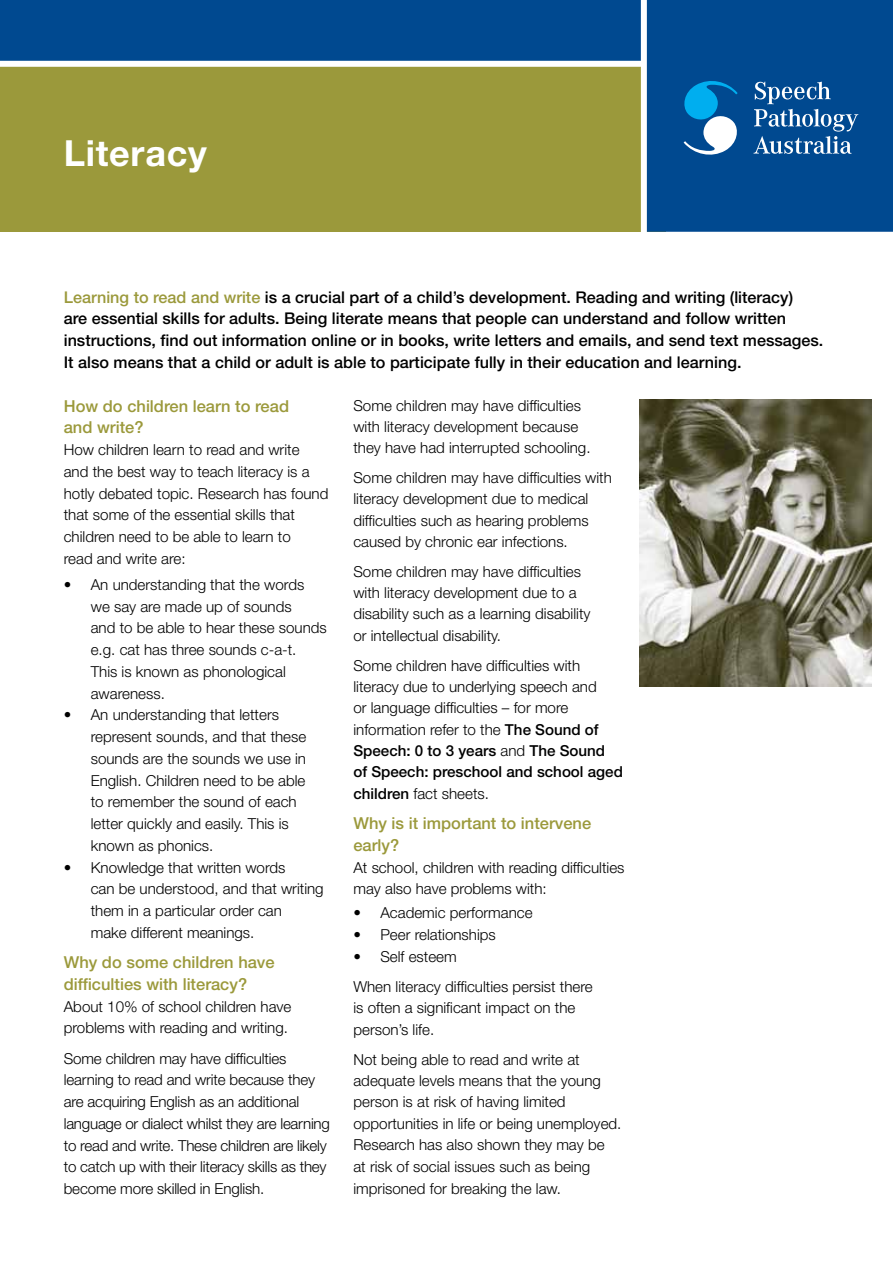
<style>
.page{position:relative;width:893px;height:1263px;background:#fff}
.page>*{position:absolute;margin:0;border:0;box-sizing:border-box;transform-origin:0 0}
.t1{font:700 36px "Helvetica Neue LT Std";letter-spacing:.02em;color:#fff}
.t2{font:500 16.5px/21.8px "Helvetica Neue LT Std";color:#9b993b}
.t3{font:500 16.2px/21.8px "Helvetica Neue LT Std";color:#000}
.t4{font:300 15.15px/21.8px "Helvetica Neue LT Std";color:#000}
.s1{color:#9b993b}
.s2{font-weight:500}
</style>
<div class="page">
<div style="left:0;top:57px;width:665px;height:175px;background:#9b993b"></div>
<div style="left:647px;top:0;width:246px;height:232px;background:#004990"></div>
<svg style="left:754px;top:82px;width:104px;height:72px;background:#346ea6"></svg>
<svg style="left:682px;top:77px;width:58px;height:81px"></svg>
<div style="left:1px;top:1px;width:640px;height:61px;background:#004990"></div>
<div style="left:0;top:0;width:642px;height:63px;border:2px solid #004990"></div>
<div style="left:641px;top:0;width:6px;height:258px;background:#fff"></div>
<img style="left:640px;top:400px;width:232px;height:286px">
<div style="left:0;top:61px;width:642px;height:6px;background:#fff"></div>
<h1 class="t1" style="left:64px;top:131px;width:145px">Literacy</h1>
<p class="t3" style="left:64px;top:286px;width:761px"><span class="s1">Learning to read and write</span> is a crucial part of a child’s development. Reading and writing (literacy)<br>are essential skills for adults. Being literate means that people can understand and follow written instructions, find out information online or in books, write letters and emails, and send text messages.<br>It also means that a child or adult is able to participate fully in their education and learning.</p>
<p class="t2" style="left:64px;top:395px;width:227px">How do children learn to read and write?</p>
<p class="t4" style="left:64px;top:438px;width:266px">How children learn to read and write<br>and the best way to teach literacy is a hotly debated topic. Research has found that some of the essential skills that children need to be able to learn to<br>read and write are:</p>
<p class="t4" style="left:91px;top:573px;width:238px;text-indent:-27px">• An understanding that the words we say are made up of sounds<br>and to be able to hear these sounds e.g. cat has three sounds c-a-t.<br>This is known as phonological awareness.</p>
<p class="t4" style="left:91px;top:704px;width:217px;text-indent:-27px">• An understanding that letters represent sounds, and that these sounds are the sounds we use in<br>English. Children need to be able to remember the sound of each letter quickly and easily. This is known as phonics.</p>
<p class="t4" style="left:91px;top:856px;width:234px;text-indent:-27px">• Knowledge that written words<br>can be understood, and that writing them in a particular order can<br>make different meanings.</p>
<p class="t2" style="left:64px;top:951px;width:212px">Why do some children have difficulties with literacy?</p>
<p class="t4" style="left:64px;top:995px;width:229px">About 10% of school children have problems with reading and writing.</p>
<p class="t4" style="left:64px;top:1047px;width:268px">Some children may have difficulties learning to read and write because they are acquiring English as an additional language or dialect whilst they are learning to read and write. These children are likely to catch up with their literacy skills as they become more skilled in English.</p>
<p class="t4" style="left:353px;top:394px;width:239px;line-height:21.3px">Some children may have difficulties with literacy development because they have had interrupted schooling.</p>
<p class="t4" style="left:353px;top:467px;width:260px;line-height:21.3px">Some children may have difficulties with literacy development due to medical difficulties such as hearing problems caused by chronic ear infections.</p>
<p class="t4" style="left:353px;top:560px;width:239px">Some children may have difficulties with literacy development due to a disability such as a learning disability or intellectual disability.</p>
<p class="t4" style="left:353px;top:654px;width:271px;line-height:21.3px">Some children have difficulties with literacy due to underlying speech and<br>or language difficulties – for more information refer to the <span class="s2">The Sound of Speech: 0 to 3 years</span> and <span class="s2">The Sound<br>of Speech: preschool and school aged children</span> fact sheets.</p>
<p class="t2" style="left:353px;top:812px;width:239px">Why is it important to intervene early?</p>
<p class="t4" style="left:353px;top:856px;width:273px">At school, children with reading difficulties may also have problems with:</p>
<p class="t4" style="left:353px;top:902px;width:181px">• Academic performance</p>
<p class="t4" style="left:353px;top:923px;width:144px">• Peer relationships</p>
<p class="t4" style="left:353px;top:941px;width:241px;line-height:30px">• Self esteem<br>When literacy difficulties persist there</p>
<p class="t4" style="left:353px;top:997px;width:223px">is often a significant impact on the person’s life.</p>
<p class="t4" style="left:353px;top:1048px;width:269px">Not being able to read and write at adequate levels means that the young person is at risk of having limited opportunities in life or being unemployed.<br>Research has also shown they may be<br>at risk of social issues such as being imprisoned for breaking the law.</p>
</div>
